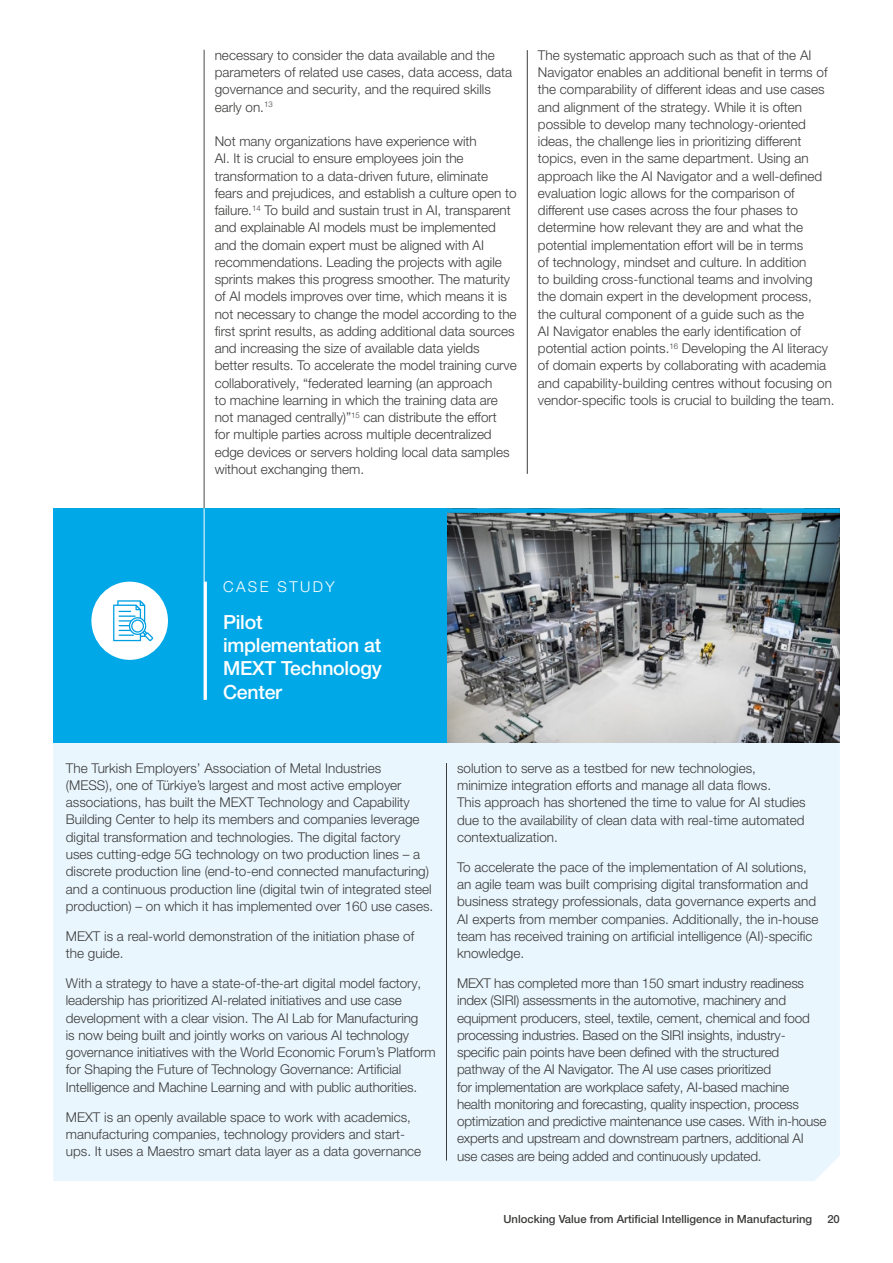
<style>
.page{position:relative;width:893px;height:1263px;background:#fff}
.page>*{position:absolute;margin:0;border:0;box-sizing:border-box;transform-origin:0 0}
.t1{font:500 19.5px/23.4px "Helvetica Neue LT Pro";letter-spacing:-.015em;color:#fff}
.t2{font:300 15px "Helvetica Neue LT Pro";letter-spacing:.16em;color:#fff}
.t3{font:300 13.5px/17.2px "Helvetica Neue LT Pro";color:#3c3c3b}
.t4{font:500 11.25px "Helvetica Neue LT Pro";color:#3c3c3b}
</style>
<div class="page">
<hr style="left:204px;top:50px;width:1px;height:458px;background:#4a4a49">
<hr style="left:527px;top:50px;width:1px;height:424px;background:#3c3c3b">
<div style="left:53px;top:743px;width:787px;height:438px;background:#eaf6fe"></div>
<hr style="left:446px;top:763px;width:1px;height:397px;background:#3c3c3b">
<img style="left:446px;top:513px;width:394px;height:230px">
<div style="left:53px;top:508px;width:787px;height:5px;background:#00a8e7"></div>
<div style="left:53px;top:508px;width:393px;height:235px;background:#00a8e7"></div>
<hr style="left:204px;top:508px;width:1px;height:192px;background:#fff">
<hr style="left:204px;top:582px;width:3px;height:118px;background:#fff">
<div style="left:91px;top:582px;width:77px;height:78px;background:#fff;border-radius:50%"></div>
<svg style="left:113px;top:600px;width:40px;height:41px"></svg>
<p class="t3" style="left:215px;top:46px;width:299px">necessary to consider the data available and the parameters of related use cases, data access, data governance and security, and the required skills early on.<sup>13</sup></p>
<p class="t3" style="left:215px;top:132px;width:303px">Not many organizations have experience with<br>AI. It is crucial to ensure employees join the transformation to a data-driven future, eliminate fears and prejudices, and establish a culture open to failure.<sup>14</sup> To build and sustain trust in AI, transparent and explainable AI models must be implemented and the domain expert must be aligned with AI recommendations. Leading the projects with agile sprints makes this progress smoother. The maturity of AI models improves over time, which means it is not necessary to change the model according to the first sprint results, as adding additional data sources and increasing the size of available data yields better results. To accelerate the model training curve collaboratively, “federated learning (an approach<br>to machine learning in which the training data are not managed centrally)”<sup>15</sup> can distribute the effort<br>for multiple parties across multiple decentralized edge devices or servers holding local data samples without exchanging them.</p>
<p class="t3" style="left:538px;top:46px;width:298px">The systematic approach such as that of the AI Navigator enables an additional benefit in terms of the comparability of different ideas and use cases and alignment of the strategy. While it is often possible to develop many technology-oriented ideas, the challenge lies in prioritizing different topics, even in the same department. Using an approach like the AI Navigator and a well-defined evaluation logic allows for the comparison of different use cases across the four phases to determine how relevant they are and what the potential implementation effort will be in terms<br>of technology, mindset and culture. In addition<br>to building cross-functional teams and involving<br>the domain expert in the development process,<br>the cultural component of a guide such as the<br>AI Navigator enables the early identification of potential action points.<sup>16</sup> Developing the AI literacy of domain experts by collaborating with academia and capability-building centres without focusing on vendor-specific tools is crucial to building the team.</p>
<p class="t2" style="left:223px;top:578px;width:113px">CASE STUDY</p>
<h1 class="t1" style="left:223px;top:610px;width:160px">Pilot implementation at<br>MEXT Technology<br>Center</h1>
<p class="t3" style="left:66px;top:759px;width:369px">The Turkish Employers’ Association of Metal Industries<br>(MESS), one of Türkiye’s largest and most active employer associations, has built the MEXT Technology and Capability Building Center to help its members and companies leverage digital transformation and technologies. The digital factory<br>uses cutting-edge 5G technology on two production lines – a discrete production line (end-to-end connected manufacturing) and a continuous production line (digital twin of integrated steel production) – on which it has implemented over 160 use cases.</p>
<p class="t3" style="left:66px;top:927px;width:350px">MEXT is a real-world demonstration of the initiation phase of the guide.</p>
<p class="t3" style="left:66px;top:974px;width:371px">With a strategy to have a state-of-the-art digital model factory, leadership has prioritized AI-related initiatives and use case development with a clear vision. The AI Lab for Manufacturing<br>is now being built and jointly works on various AI technology governance initiatives with the World Economic Forum’s Platform for Shaping the Future of Technology Governance: Artificial Intelligence and Machine Learning and with public authorities.</p>
<p class="t3" style="left:66px;top:1108px;width:357px">MEXT is an openly available space to work with academics, manufacturing companies, technology providers and start&shy;ups. It uses a Maestro smart data layer as a data governance</p>
<p class="t3" style="left:457px;top:759px;width:350px">solution to serve as a testbed for new technologies, minimize integration efforts and manage all data flows.<br>This approach has shortened the time to value for AI studies due to the availability of clean data with real-time automated contextualization.</p>
<p class="t3" style="left:457px;top:858px;width:363px">To accelerate the pace of the implementation of AI solutions, an agile team was built comprising digital transformation and business strategy professionals, data governance experts and AI experts from member companies. Additionally, the in-house team has received training on artificial intelligence (AI)-specific knowledge.</p>
<p class="t3" style="left:457px;top:974px;width:371px">MEXT has completed more than 150 smart industry readiness index (SIRI) assessments in the automotive, machinery and equipment producers, steel, textile, cement, chemical and food processing industries. Based on the SIRI insights, industry&shy;specific pain points have been defined with the structured pathway of the AI Navigator. The AI use cases prioritized<br>for implementation are workplace safety, AI-based machine<br>health monitoring and forecasting, quality inspection, process optimization and predictive maintenance use cases. With in-house experts and upstream and downstream partners, additional AI use cases are being added and continuously updated.</p>
<p class="t4" style="left:503px;top:1212px;width:310px">Unlocking Value from Artificial Intelligence in Manufacturing</p>
<p class="t4" style="left:827px;top:1212px;width:14px">20</p>
</div>
